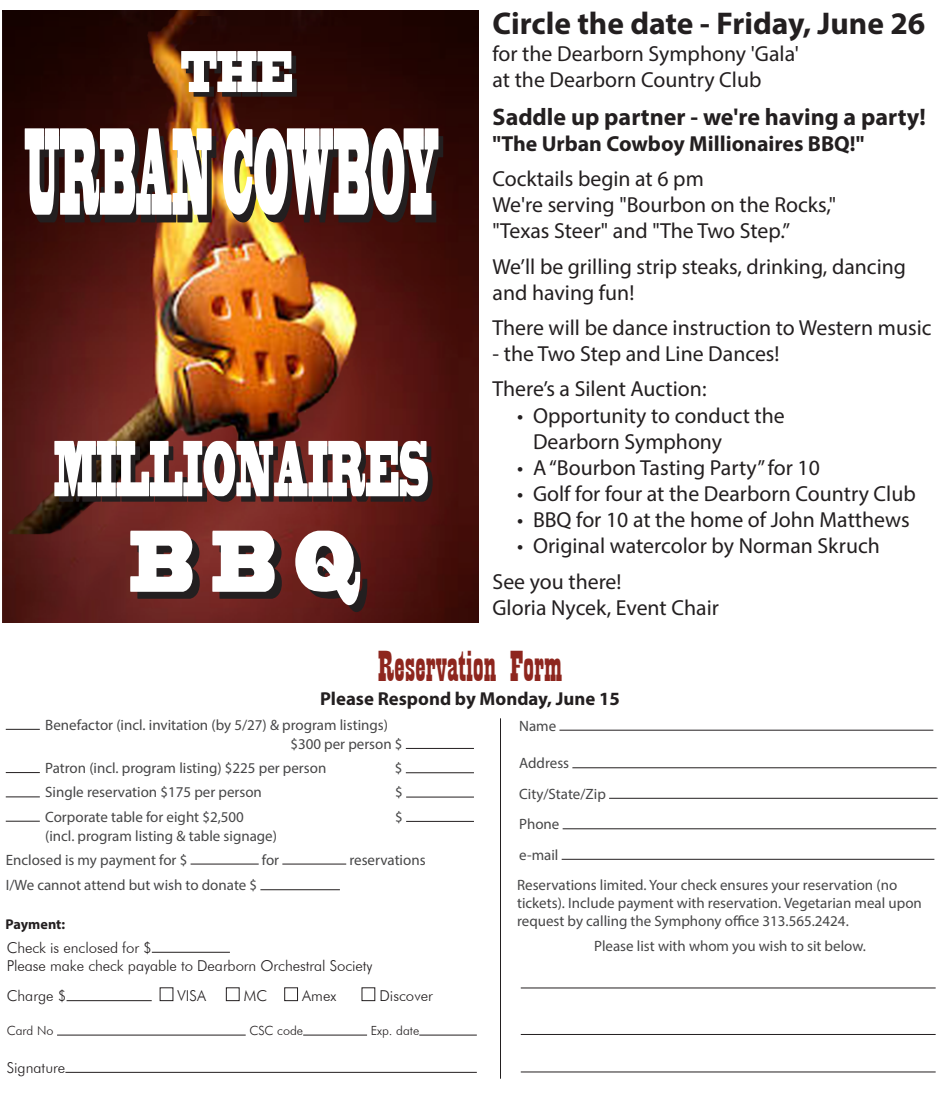
<style>
.page{position:relative;width:940px;height:1107px;background:#fff}
.page>*{position:absolute;margin:0;border:0;box-sizing:border-box;transform-origin:0 0}
.t1{font:45px "Playbill";color:#8e261e}
.t2{font:700 31.5px "Myriad Pro";color:#231f20}
.t3{font:700 24px "Myriad Pro";color:#231f20}
.t4{font:21.75px/26.1px "Myriad Pro";color:#231f20}
.t5{font:700 21.75px "Myriad Pro";color:#231f20}
.t6{font:700 18.75px "Myriad Pro";color:#231f20}
.t7{font:16.95px "Minion Pro";color:#231f20}
.t8{font:15px/18px "Myriad Pro";color:#464647}
.t9{font:300 15px/18px "Futura BT";letter-spacing:-.005em;color:#231f20}
.t10{font:700 14.25px "Myriad Pro";letter-spacing:-.005em;color:#231f20}
.t11{font:300 12.6px "Futura BT";color:#231f20}
</style>
<div class="page">
<img style="left:3px;top:11px;width:475px;height:611px">
<svg style="left:181px;top:51px;width:116px;height:46px"></svg>
<svg style="left:25px;top:128px;width:191px;height:94px"></svg>
<svg style="left:223px;top:128px;width:220px;height:94px"></svg>
<svg style="left:130px;top:531px;width:70px;height:68px"></svg>
<svg style="left:212px;top:531px;width:70px;height:68px"></svg>
<svg style="left:295px;top:531px;width:72px;height:81px"></svg>
<svg style="left:54px;top:441px;width:378px;height:61px"></svg>
<hr style="left:6px;top:729px;width:34px;height:1px;background:#231f20">
<hr style="left:406px;top:748px;width:68px;height:1px;background:#231f20">
<hr style="left:6px;top:772px;width:34px;height:1px;background:#231f20">
<hr style="left:406px;top:773px;width:68px;height:1px;background:#231f20">
<hr style="left:6px;top:797px;width:34px;height:1px;background:#231f20">
<hr style="left:406px;top:797px;width:68px;height:1px;background:#231f20">
<hr style="left:6px;top:821px;width:34px;height:1px;background:#231f20">
<hr style="left:406px;top:821px;width:68px;height:1px;background:#231f20">
<hr style="left:190px;top:864px;width:69px;height:1px;background:#231f20">
<hr style="left:282px;top:864px;width:64px;height:1px;background:#231f20">
<hr style="left:260px;top:889px;width:80px;height:1px;background:#231f20">
<hr style="left:559px;top:730px;width:374px;height:1px;background:#231f20">
<hr style="left:572px;top:768px;width:364px;height:1px;background:#231f20">
<hr style="left:609px;top:798px;width:328px;height:1px;background:#231f20">
<hr style="left:562px;top:829px;width:374px;height:1px;background:#231f20">
<hr style="left:561px;top:859px;width:373px;height:1px;background:#231f20">
<hr style="left:152px;top:952px;width:78px;height:1px;background:#231f20">
<hr style="left:67px;top:1000px;width:85px;height:1px;background:#231f20">
<div style="left:160px;top:987px;width:13px;height:14px;border:1px solid #231f20"></div>
<div style="left:226px;top:987px;width:13px;height:14px;border:1px solid #231f20"></div>
<div style="left:284px;top:987px;width:14px;height:14px;border:1px solid #231f20"></div>
<div style="left:361px;top:987px;width:14px;height:14px;border:1px solid #231f20"></div>
<hr style="left:57px;top:1035px;width:189px;height:1px;background:#231f20">
<hr style="left:303px;top:1035px;width:64px;height:1px;background:#231f20">
<hr style="left:419px;top:1035px;width:58px;height:1px;background:#231f20">
<hr style="left:65px;top:1072px;width:412px;height:1px;background:#231f20">
<hr style="left:500px;top:718px;width:1px;height:361px;background:#231f20">
<hr style="left:521px;top:988px;width:414px;height:1px;background:#231f20">
<hr style="left:521px;top:1034px;width:414px;height:1px;background:#231f20">
<hr style="left:521px;top:1072px;width:414px;height:1px;background:#231f20">
<p class="t2" style="left:492px;top:3px;width:434px">Circle the date - Friday, June 26</p>
<p class="t4" style="left:492px;top:40px;width:308px">for the Dearborn Symphony 'Gala' at the Dearborn Country Club</p>
<p class="t3" style="left:492px;top:101px;width:435px">Saddle up partner - we're having a party!</p>
<p class="t5" style="left:492px;top:129px;width:373px">"The Urban Cowboy Millionaires BBQ!"</p>
<p class="t4" style="left:492px;top:165px;width:345px">Cocktails begin at 6 pm<br>We're serving "Bourbon on the Rocks," "Texas Steer" and "The Two Step.”</p>
<p class="t4" style="left:492px;top:253px;width:415px">We’ll be grilling strip steaks, drinking, dancing and having fun!</p>
<p class="t4" style="left:492px;top:314px;width:440px">There will be dance instruction to Western music</p>
<p class="t4" style="left:492px;top:340px;width:288px">- the Two Step and Line Dances!</p>
<p class="t4" style="left:492px;top:376px;width:215px">There’s a Silent Auction:</p>
<p class="t4" style="left:533px;top:402px;width:253px;text-indent:-16px">• Opportunity to conduct the<br>Dearborn Symphony</p>
<p class="t4" style="left:517px;top:454px;width:304px">• A “Bourbon Tasting Party” for 10</p>
<p class="t4" style="left:517px;top:480px;width:400px">• Golf for four at the Dearborn Country Club</p>
<p class="t4" style="left:517px;top:506px;width:394px">• BBQ for 10 at the home of John Matthews</p>
<p class="t4" style="left:517px;top:533px;width:364px">• Original watercolor by Norman Skruch</p>
<p class="t4" style="left:492px;top:568px;width:130px">See you there!</p>
<p class="t4" style="left:492px;top:594px;width:228px">Gloria Nycek, Event Chair</p>
<p class="t1" style="left:378px;top:644px;width:185px">Reservation Form</p>
<p class="t6" style="left:320px;top:687px;width:301px">Please Respond by Monday, June 15</p>
<p class="t8" style="left:290px;top:715px;width:114px;line-height:18.9px;text-indent:-245px">Benefactor (incl. invitation (by 5/27) &amp; program listings) $300 per person $</p>
<p class="t8" style="left:45px;top:759px;width:283px">Patron (incl. program listing) $225 per person</p>
<p class="t8" style="left:395px;top:759px;width:9px">$</p>
<p class="t8" style="left:45px;top:783px;width:218px">Single reservation $175 per person</p>
<p class="t8" style="left:395px;top:783px;width:9px">$</p>
<p class="t8" style="left:45px;top:807px;width:200px">Corporate table for eight $2,500</p>
<p class="t8" style="left:395px;top:807px;width:9px">$</p>
<p class="t8" style="left:45px;top:826px;width:233px">(incl. program listing &amp; table signage)</p>
<p class="t8" style="left:6px;top:851px;width:183px">Enclosed is my payment for $</p>
<p class="t8" style="left:262px;top:851px;width:19px">for</p>
<p class="t8" style="left:349px;top:851px;width:78px">reservations</p>
<p class="t8" style="left:6px;top:876px;width:253px">I/We cannot attend but wish to donate $</p>
<p class="t8" style="left:517px;top:876px;width:406px">Reservations limited. Your check ensures your reservation (no tickets). Include payment with reservation. Vegetarian meal upon request by calling the Symphony office 313.565.2424.</p>
<p class="t8" style="left:594px;top:937px;width:273px">Please list with whom you wish to sit below.</p>
<p class="t8" style="left:519px;top:716px;width:39px">Name</p>
<p class="t8" style="left:519px;top:754px;width:51px">Address</p>
<p class="t8" style="left:519px;top:784px;width:88px">City/State/Zip</p>
<p class="t8" style="left:519px;top:815px;width:42px">Phone</p>
<p class="t8" style="left:519px;top:845px;width:41px">e-mail</p>
<p class="t7" style="left:160px;top:766px;width:166px">Dearborn Country Club</p>
<p class="t10" style="left:6px;top:915px;width:61px">Payment:</p>
<p class="t9" style="left:7px;top:938px;width:367px">Check is enclosed for $<br>Please make check payable to Dearborn Orchestral Society</p>
<p class="t9" style="left:7px;top:987px;width:61px">Charge $</p>
<p class="t9" style="left:178px;top:987px;width:30px">VISA</p>
<p class="t9" style="left:244px;top:987px;width:25px">MC</p>
<p class="t9" style="left:302px;top:987px;width:36px">Amex</p>
<p class="t9" style="left:379px;top:987px;width:55px">Discover</p>
<p class="t11" style="left:7px;top:1023px;width:48px">Card No</p>
<p class="t11" style="left:249px;top:1023px;width:55px">CSC code</p>
<p class="t11" style="left:371px;top:1023px;width:50px">Exp. date</p>
<p class="t9" style="left:7px;top:1058px;width:60px">Signature</p>
</div>
